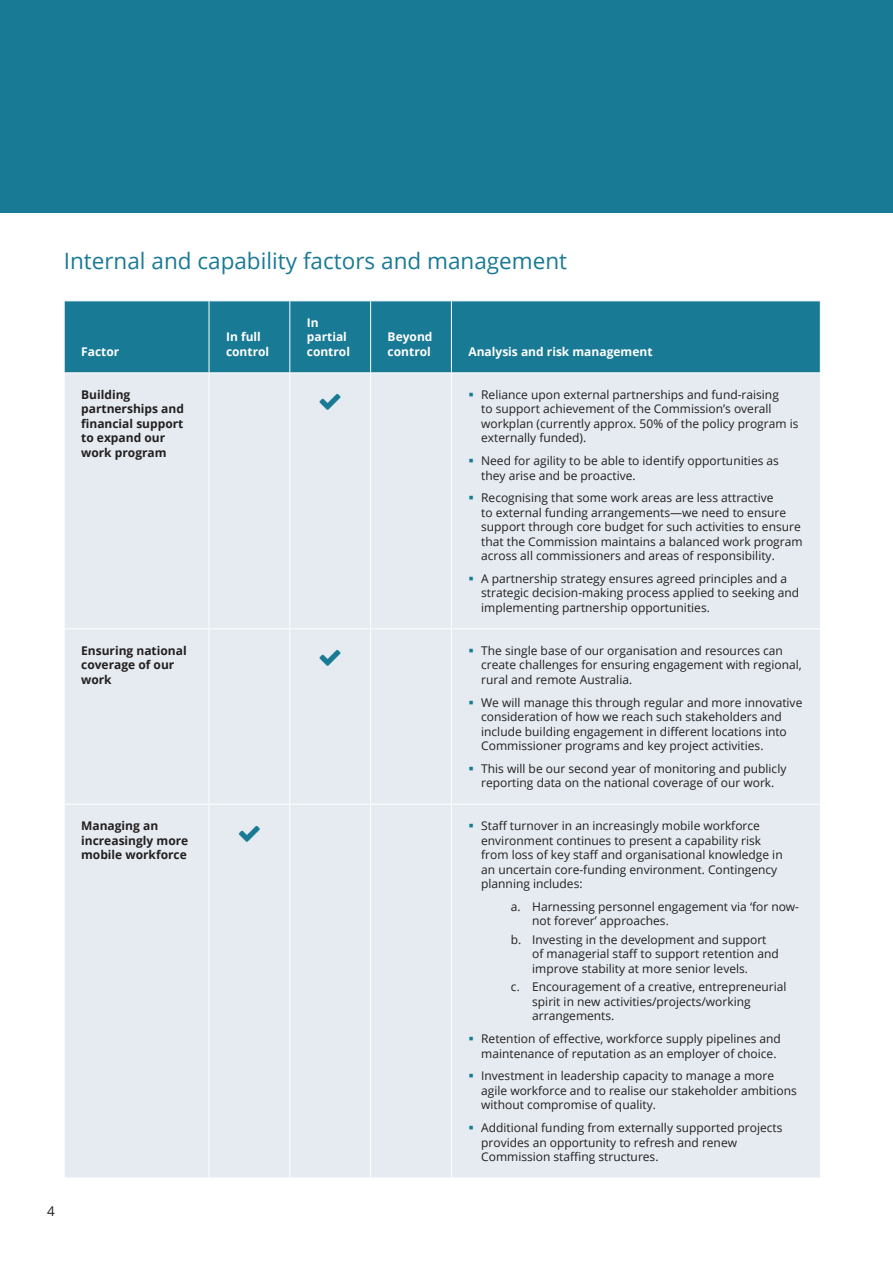
<style>
.page{position:relative;width:893px;height:1263px;background:#fff}
.page>*{position:absolute;margin:0;border:0;box-sizing:border-box;transform-origin:0 0}
.Heading_Two{font:22.5px "Open Sans";color:#197a95}
.t1{font:13.5px "Open Sans";color:#231f20}
.Tablet_Bullets_8pt_R{font:12px/14.4px "Open Sans";color:#231f20}
.Table_Heading_Black{font:700 12px/14.4px "Open Sans";color:#231f20}
.Table_Heading_White{font:700 12px/14.4px "Open Sans";color:#fff}
</style>
<div class="page">
<div style="left:65px;top:301px;width:755px;height:71px;background:#197a95"></div>
<div style="left:65px;top:373px;width:755px;height:804px;background:#e5ebf0"></div>
<hr style="left:209px;top:301px;width:1px;height:71px;background:#fff">
<hr style="left:289px;top:301px;width:1px;height:71px;background:#fff">
<hr style="left:370px;top:301px;width:1px;height:71px;background:#fff">
<hr style="left:451px;top:301px;width:1px;height:71px;background:#fff">
<hr style="left:209px;top:373px;width:1px;height:255px;background:#fff">
<hr style="left:289px;top:373px;width:1px;height:255px;background:#fff">
<hr style="left:370px;top:373px;width:1px;height:255px;background:#fff">
<hr style="left:451px;top:373px;width:1px;height:255px;background:#fff">
<hr style="left:64px;top:628px;width:145px;height:1px;background:#fff">
<hr style="left:209px;top:628px;width:81px;height:1px;background:#fff">
<hr style="left:209px;top:629px;width:1px;height:175px;background:#fff">
<hr style="left:290px;top:628px;width:81px;height:1px;background:#fff">
<hr style="left:289px;top:629px;width:1px;height:175px;background:#fff">
<hr style="left:371px;top:628px;width:80px;height:1px;background:#fff">
<hr style="left:370px;top:629px;width:1px;height:175px;background:#fff">
<hr style="left:451px;top:628px;width:370px;height:1px;background:#fff">
<hr style="left:451px;top:629px;width:1px;height:175px;background:#fff">
<hr style="left:64px;top:804px;width:145px;height:1px;background:#fff">
<hr style="left:209px;top:804px;width:81px;height:1px;background:#fff">
<hr style="left:209px;top:805px;width:1px;height:372px;background:#fff">
<hr style="left:290px;top:804px;width:81px;height:1px;background:#fff">
<hr style="left:289px;top:805px;width:1px;height:372px;background:#fff">
<hr style="left:371px;top:804px;width:80px;height:1px;background:#fff">
<hr style="left:370px;top:805px;width:1px;height:372px;background:#fff">
<hr style="left:451px;top:804px;width:370px;height:1px;background:#fff">
<hr style="left:451px;top:805px;width:1px;height:372px;background:#fff">
<div style="left:0;top:0;width:893px;height:213px;background:#197a95"></div>
<svg style="left:320px;top:394px;width:21px;height:16px"></svg>
<svg style="left:469px;top:393px;width:4px;height:3px"></svg>
<svg style="left:469px;top:459px;width:4px;height:4px"></svg>
<svg style="left:469px;top:496px;width:4px;height:4px"></svg>
<svg style="left:469px;top:577px;width:4px;height:3px"></svg>
<svg style="left:320px;top:650px;width:21px;height:16px"></svg>
<svg style="left:469px;top:649px;width:4px;height:3px"></svg>
<svg style="left:469px;top:700px;width:4px;height:4px"></svg>
<svg style="left:469px;top:767px;width:4px;height:3px"></svg>
<svg style="left:239px;top:825px;width:21px;height:17px"></svg>
<svg style="left:469px;top:824px;width:4px;height:4px"></svg>
<svg style="left:469px;top:1037px;width:4px;height:3px"></svg>
<svg style="left:469px;top:1074px;width:4px;height:4px"></svg>
<svg style="left:469px;top:1126px;width:4px;height:3px"></svg>
<p class="Heading_Two" style="left:64px;top:245px;width:505px">Internal and capability factors and management</p>
<p class="t1" style="left:47px;top:1202px;width:9px">4</p>
<p class="Table_Heading_White" style="left:81px;top:344px;width:40px">Factor</p>
<p class="Table_Heading_White" style="left:226px;top:330px;width:45px">In full control</p>
<p class="Table_Heading_White" style="left:307px;top:315px;width:45px">In partial control</p>
<p class="Table_Heading_White" style="left:388px;top:330px;width:46px">Beyond control</p>
<p class="Table_Heading_White" style="left:468px;top:344px;width:186px">Analysis and risk management</p>
<p class="Table_Heading_Black" style="left:81px;top:387px;width:104px">Building partnerships and financial support to expand our work program</p>
<p class="Tablet_Bullets_8pt_R" style="left:481px;top:387px;width:319px">Reliance upon external partnerships and fund-raising<br>to support achievement of the Commission’s overall workplan (currently approx. 50% of the policy program is externally funded).</p>
<p class="Tablet_Bullets_8pt_R" style="left:481px;top:453px;width:299px">Need for agility to be able to identify opportunities as they arise and be proactive.</p>
<p class="Tablet_Bullets_8pt_R" style="left:481px;top:491px;width:323px">Recognising that some work areas are less attractive<br>to external funding arrangements—we need to ensure support through core budget for such activities to ensure that the Commission maintains a balanced work program across all commissioners and areas of responsibility.</p>
<p class="Tablet_Bullets_8pt_R" style="left:481px;top:571px;width:320px">A partnership strategy ensures agreed principles and a strategic decision-making process applied to seeking and implementing partnership opportunities.</p>
<p class="Table_Heading_Black" style="left:81px;top:643px;width:107px">Ensuring national coverage of our work</p>
<p class="Tablet_Bullets_8pt_R" style="left:481px;top:643px;width:322px">The single base of our organisation and resources can create challenges for ensuring engagement with regional, rural and remote Australia.</p>
<p class="Tablet_Bullets_8pt_R" style="left:481px;top:695px;width:323px">We will manage this through regular and more innovative consideration of how we reach such stakeholders and include building engagement in different locations into Commissioner programs and key project activities.</p>
<p class="Tablet_Bullets_8pt_R" style="left:481px;top:761px;width:307px">This will be our second year of monitoring and publicly reporting data on the national coverage of our work.</p>
<p class="Table_Heading_Black" style="left:81px;top:818px;width:109px">Managing an increasingly more mobile workforce</p>
<p class="Tablet_Bullets_8pt_R" style="left:481px;top:818px;width:303px">Staff turnover in an increasingly mobile workforce environment continues to present a capability risk from loss of key staff and organisational knowledge in an uncertain core-funding environment. Contingency planning includes:</p>
<p class="Tablet_Bullets_8pt_R" style="left:532px;top:899px;width:268px;text-indent:-21px">a. Harnessing personnel engagement via ‘for now&shy;not forever’ approaches.</p>
<p class="Tablet_Bullets_8pt_R" style="left:532px;top:932px;width:248px;text-indent:-21px">b. Investing in the development and support of managerial staff to support retention and improve stability at more senior levels.</p>
<p class="Tablet_Bullets_8pt_R" style="left:532px;top:979px;width:256px;text-indent:-21px">c. Encouragement of a creative, entrepreneurial spirit in new activities/projects/working arrangements.</p>
<p class="Tablet_Bullets_8pt_R" style="left:481px;top:1031px;width:301px">Retention of effective, workforce supply pipelines and maintenance of reputation as an employer of choice.</p>
<p class="Tablet_Bullets_8pt_R" style="left:481px;top:1068px;width:317px">Investment in leadership capacity to manage a more agile workforce and to realise our stakeholder ambitions without compromise of quality.</p>
<p class="Tablet_Bullets_8pt_R" style="left:481px;top:1120px;width:303px">Additional funding from externally supported projects provides an opportunity to refresh and renew<br>Commission staffing structures.</p>
</div>
